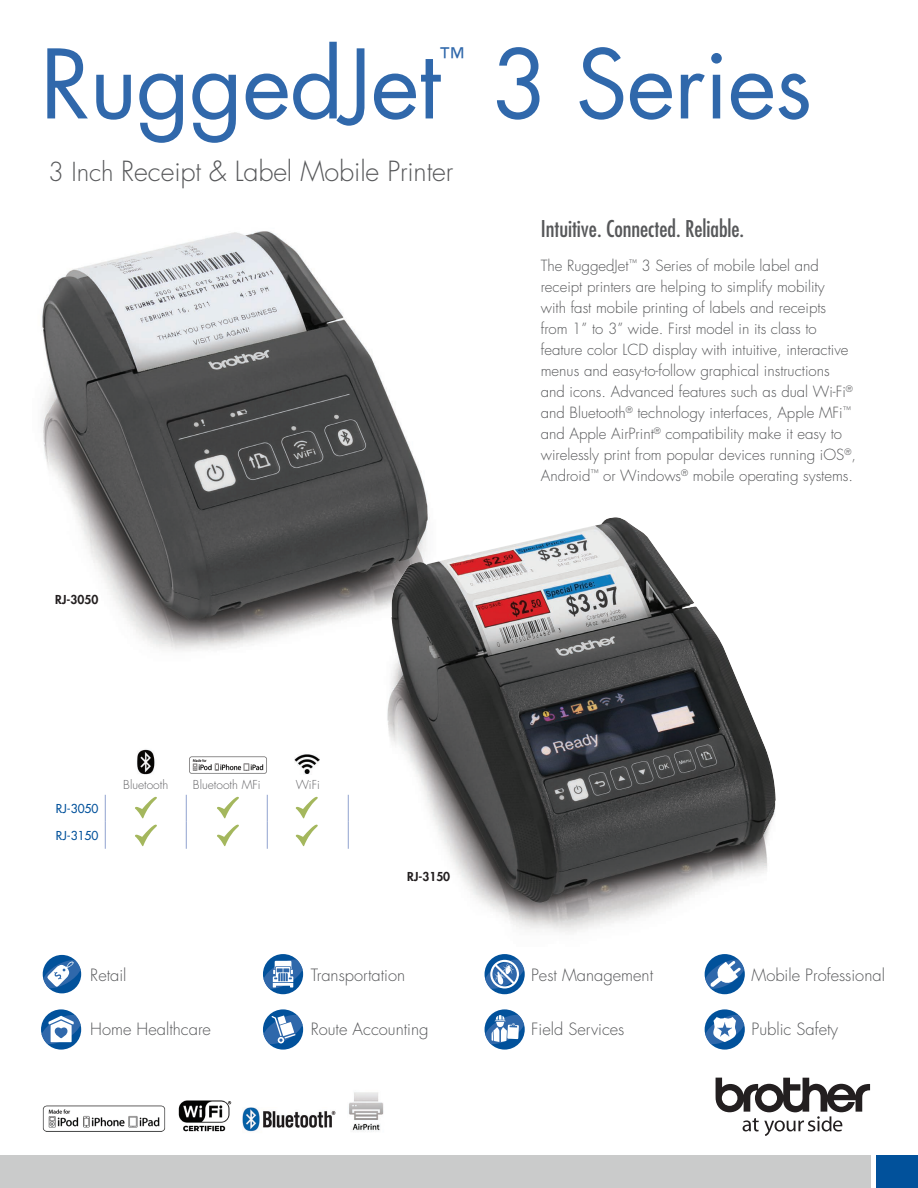
<style>
.page{position:relative;width:918px;height:1188px;background:#fff}
.page>*{position:absolute;margin:0;border:0;box-sizing:border-box;transform-origin:0 0}
.t1{font:93px "Futura Std";letter-spacing:-.01em;color:#3068ab}
.t2{font:300 27px "Futura Std";letter-spacing:-.005em;color:#57585a}
.t3{font:26.25px "Futura Std";color:#3068ab}
.t4{font:condensed 22.5px "Futura Std";color:#57585a}
.t5{font:300 16.5px "Futura Std";color:#57585a}
.t6{font:300 15px/21px "Futura Std";color:#57585a}
.t7{font:300 12px "Futura Std";color:#636366}
.t8{font:800 12px "Futura Std";color:#231f20}
.t9{font:500 12px "Futura Std";color:#01519b}
.s1{font-size:25.5px}
</style>
<div class="page">
<img style="left:42px;top:231px;width:386px;height:420px">
<img style="left:375px;top:517px;width:401px;height:415px">
<div style="left:0;top:1155px;width:870px;height:33px;background:#cacbcb"></div>
<div style="left:876px;top:1155px;width:42px;height:33px;background:#01519b"></div>
<svg style="left:716px;top:1078px;width:154px;height:58px"></svg>
<img style="left:242px;top:1108px;width:93px;height:24px">
<img style="left:178px;top:1100px;width:54px;height:32px">
<img style="left:42px;top:1105px;width:124px;height:27px">
<img style="left:349px;top:1092px;width:35px;height:40px">
<svg style="left:705px;top:1009px;width:40px;height:41px"></svg>
<svg style="left:704px;top:1015px;width:41px;height:29px"></svg>
<svg style="left:41px;top:1009px;width:40px;height:41px"></svg>
<svg style="left:41px;top:1015px;width:40px;height:29px"></svg>
<div style="left:263px;top:954px;width:40px;height:40px;background:#01519b;border-radius:50%"></div>
<svg style="left:263px;top:960px;width:40px;height:29px"></svg>
<svg style="left:263px;top:1009px;width:40px;height:41px"></svg>
<svg style="left:263px;top:1015px;width:40px;height:29px"></svg>
<div style="left:485px;top:954px;width:40px;height:40px;background:#01519b;border-radius:50%"></div>
<svg style="left:484px;top:960px;width:41px;height:29px"></svg>
<svg style="left:485px;top:1009px;width:40px;height:41px"></svg>
<svg style="left:484px;top:1015px;width:41px;height:29px"></svg>
<div style="left:705px;top:954px;width:40px;height:40px;background:#01519b;border-radius:50%"></div>
<svg style="left:704px;top:960px;width:41px;height:29px"></svg>
<div style="left:43px;top:955px;width:38px;height:38px;background:#01519b;border-radius:50%"></div>
<svg style="left:43px;top:960px;width:38px;height:28px"></svg>
<svg style="left:105px;top:794px;width:1px;height:55px"></svg>
<svg style="left:186px;top:794px;width:1px;height:55px"></svg>
<svg style="left:267px;top:794px;width:1px;height:55px"></svg>
<svg style="left:348px;top:794px;width:1px;height:55px"></svg>
<img style="left:189px;top:756px;width:78px;height:18px">
<img style="left:294px;top:754px;width:25px;height:21px">
<img style="left:137px;top:749px;width:18px;height:26px">
<svg style="left:135px;top:797px;width:22px;height:21px"></svg>
<svg style="left:217px;top:797px;width:22px;height:21px"></svg>
<svg style="left:296px;top:797px;width:22px;height:21px"></svg>
<svg style="left:296px;top:825px;width:22px;height:21px"></svg>
<svg style="left:135px;top:825px;width:22px;height:21px"></svg>
<svg style="left:217px;top:825px;width:22px;height:21px"></svg>
<p class="t1" style="left:40px;top:25px;width:402px">RuggedJet</p>
<p class="t3" style="left:440px;top:41px;width:26px">™</p>
<p class="t1" style="left:492px;top:25px;width:322px">3 Series</p>
<p class="t2" style="left:48px;top:155px;width:407px"><span class="s1">3 Inch</span> Receipt &amp; Label Mobile Printer</p>
<p class="t4" style="left:541px;top:215px;width:205px">Intuitive. Connected. Reliable.</p>
<p class="t6" style="left:541px;top:256px;width:317px">The RuggedJet<sup>™</sup> 3 Series of mobile label and receipt printers are helping to simplify mobility<br>with fast mobile printing of labels and receipts from 1” to 3” wide. First model in its class to feature color LCD display with intuitive, interactive menus and easy-to-follow graphical instructions and icons. Advanced features such as dual Wi-Fi<sup>® </sup>and Bluetooth<sup>®</sup> technology interfaces, Apple MFi<sup>™ </sup>and Apple AirPrint<sup>®</sup> compatibility make it easy to wirelessly print from popular devices running iOS<sup>®</sup>, Android<sup>™</sup> or Windows<sup>®</sup> mobile operating systems.</p>
<p class="t8" style="left:55px;top:592px;width:45px">RJ-3050</p>
<p class="t9" style="left:56px;top:801px;width:44px">RJ-3050</p>
<p class="t9" style="left:56px;top:828px;width:44px">RJ-3150</p>
<p class="t7" style="left:123px;top:777px;width:46px">Bluetooth</p>
<p class="t7" style="left:193px;top:777px;width:69px">Bluetooth MFi</p>
<p class="t7" style="left:296px;top:777px;width:26px">WiFi</p>
<p class="t8" style="left:407px;top:869px;width:45px">RJ-3150</p>
<p class="t5" style="left:90px;top:965px;width:38px">Retail</p>
<p class="t5" style="left:90px;top:1019px;width:122px">Home Healthcare</p>
<p class="t5" style="left:311px;top:965px;width:96px">Transportation</p>
<p class="t5" style="left:311px;top:1019px;width:119px">Route Accounting</p>
<p class="t5" style="left:531px;top:965px;width:124px">Pest Management</p>
<p class="t5" style="left:531px;top:1019px;width:95px">Field Services</p>
<p class="t5" style="left:752px;top:965px;width:135px">Mobile Professional</p>
<p class="t5" style="left:752px;top:1019px;width:88px">Public Safety</p>
</div>
